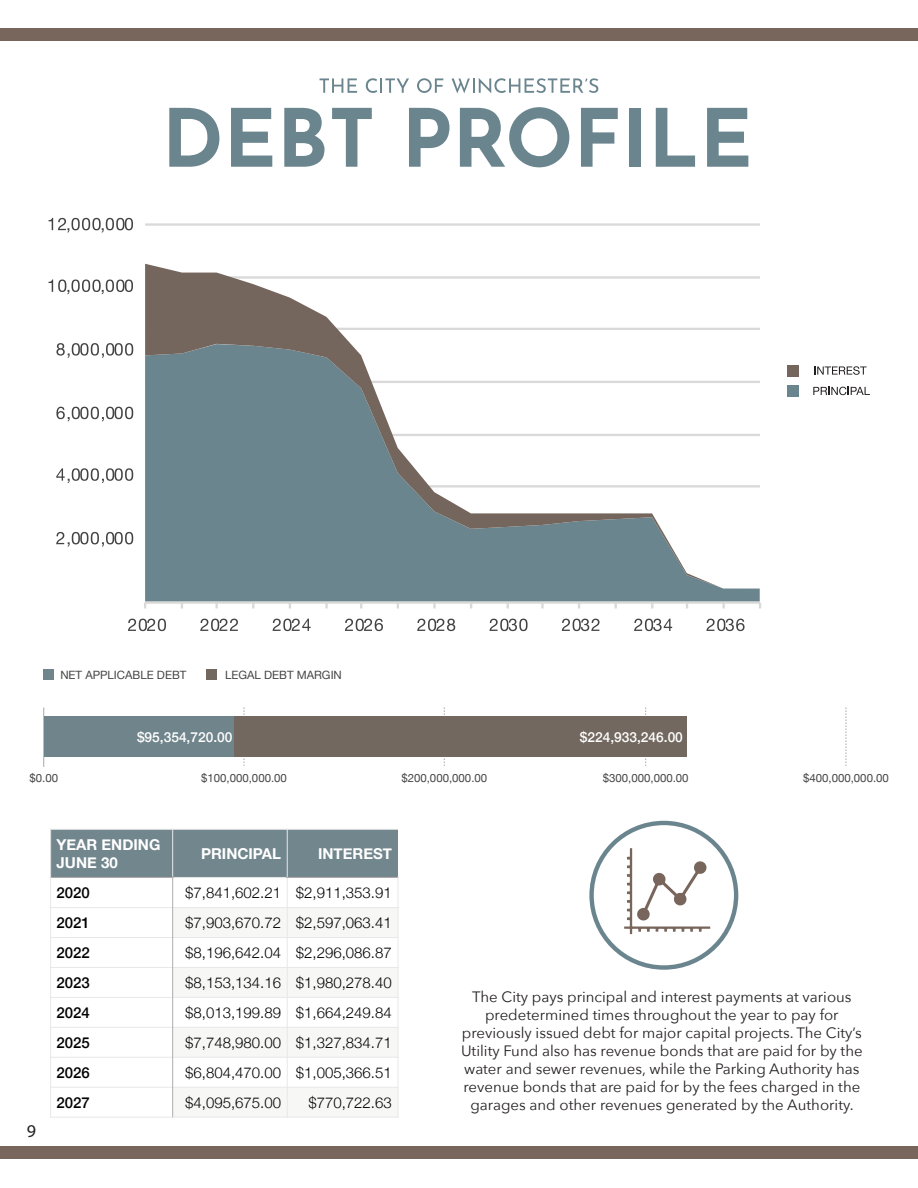
<style>
.page{position:relative;width:918px;height:1188px;background:#fff}
.page>*{position:absolute;margin:0;border:0;box-sizing:border-box;transform-origin:0 0}
.t1{font:18px "Myriad Pro";color:#231f20}
.t2{font:15px/18px "Avenir Next";color:#231f20;text-align:center}
.t3{font:300 15px "Helvetica Neue";color:#010101}
.t4{font:700 15px/18px "Helvetica Neue";color:#fff}
.t5{font:500 15px "Helvetica Neue";color:#010101}
.t6{font:500 13.8px "Helvetica Neue";color:#fff}
.t7{font:11.4px "Helvetica Neue";color:#454545}
</style>
<div class="page">
<div style="left:0;top:28px;width:918px;height:13px;background:#78655c"></div>
<div style="left:0;top:1146px;width:918px;height:13px;background:#78655c"></div>
<svg style="left:320px;top:78px;width:37px;height:15px"></svg>
<svg style="left:366px;top:78px;width:43px;height:15px"></svg>
<svg style="left:417px;top:78px;width:26px;height:15px"></svg>
<svg style="left:452px;top:78px;width:146px;height:15px"></svg>
<svg style="left:169px;top:108px;width:50px;height:59px"></svg>
<svg style="left:231px;top:108px;width:41px;height:59px"></svg>
<svg style="left:284px;top:108px;width:40px;height:59px"></svg>
<svg style="left:332px;top:108px;width:40px;height:59px"></svg>
<svg style="left:409px;top:108px;width:40px;height:59px"></svg>
<svg style="left:460px;top:107px;width:109px;height:60px"></svg>
<svg style="left:581px;top:108px;width:37px;height:59px"></svg>
<div style="left:629px;top:108px;width:12px;height:59px;background:#6a858e"></div>
<svg style="left:656px;top:108px;width:39px;height:59px"></svg>
<svg style="left:707px;top:108px;width:41px;height:59px"></svg>
<svg style="left:814px;top:366px;width:53px;height:9px"></svg>
<svg style="left:813px;top:387px;width:57px;height:8px"></svg>
<svg style="left:589px;top:821px;width:149px;height:149px"></svg>
<div style="left:51px;top:829px;width:122px;height:48px;background:#72868e"></div>
<div style="left:173px;top:829px;width:114px;height:48px;background:#72868e"></div>
<div style="left:287px;top:829px;width:111px;height:48px;background:#72868e"></div>
<div style="left:173px;top:908px;width:114px;height:30px;background:#f7f7f6"></div>
<div style="left:287px;top:908px;width:111px;height:30px;background:#f7f7f6"></div>
<div style="left:173px;top:967px;width:114px;height:30px;background:#f7f7f6"></div>
<div style="left:287px;top:967px;width:111px;height:30px;background:#f7f7f6"></div>
<div style="left:173px;top:1027px;width:114px;height:30px;background:#f7f7f6"></div>
<div style="left:287px;top:1027px;width:111px;height:30px;background:#f7f7f6"></div>
<div style="left:173px;top:1087px;width:114px;height:30px;background:#f7f7f6"></div>
<div style="left:287px;top:1087px;width:111px;height:30px;background:#f7f7f6"></div>
<hr style="left:287px;top:829px;width:1px;height:48px;background:#e9e8e8">
<hr style="left:287px;top:877px;width:1px;height:31px;background:#e9e8e8">
<hr style="left:287px;top:908px;width:1px;height:30px;background:#e9e8e8">
<svg style="left:287px;top:938px;width:1px;height:29px"></svg>
<hr style="left:287px;top:967px;width:1px;height:30px;background:#e9e8e8">
<hr style="left:287px;top:997px;width:1px;height:30px;background:#e9e8e8">
<hr style="left:287px;top:1027px;width:1px;height:91px;background:#e9e8e8">
<hr style="left:50px;top:907px;width:123px;height:1px;background:#e9e8e8">
<hr style="left:173px;top:907px;width:114px;height:1px;background:#e9e8e8">
<hr style="left:287px;top:907px;width:112px;height:1px;background:#e9e8e8">
<hr style="left:50px;top:937px;width:123px;height:1px;background:#e9e8e8">
<hr style="left:173px;top:937px;width:114px;height:1px;background:#e9e8e8">
<hr style="left:287px;top:937px;width:112px;height:1px;background:#e9e8e8">
<hr style="left:50px;top:967px;width:123px;height:1px;background:#e9e8e8">
<hr style="left:173px;top:967px;width:114px;height:1px;background:#e9e8e8">
<hr style="left:287px;top:967px;width:112px;height:1px;background:#e9e8e8">
<hr style="left:50px;top:997px;width:123px;height:1px;background:#e9e8e8">
<hr style="left:173px;top:997px;width:114px;height:1px;background:#e9e8e8">
<hr style="left:287px;top:997px;width:112px;height:1px;background:#e9e8e8">
<hr style="left:50px;top:1027px;width:123px;height:1px;background:#e9e8e8">
<hr style="left:173px;top:1027px;width:114px;height:1px;background:#e9e8e8">
<hr style="left:287px;top:1027px;width:112px;height:1px;background:#e9e8e8">
<hr style="left:50px;top:1057px;width:123px;height:1px;background:#e9e8e8">
<hr style="left:173px;top:1057px;width:114px;height:1px;background:#e9e8e8">
<hr style="left:287px;top:1057px;width:112px;height:1px;background:#e9e8e8">
<hr style="left:50px;top:1087px;width:123px;height:1px;background:#e9e8e8">
<hr style="left:173px;top:1087px;width:114px;height:1px;background:#e9e8e8">
<hr style="left:287px;top:1087px;width:112px;height:1px;background:#e9e8e8">
<hr style="left:172px;top:829px;width:1px;height:48px;background:#e9e8e8">
<hr style="left:172px;top:877px;width:1px;height:241px;background:#b2adac">
<hr style="left:50px;top:877px;width:123px;height:1px;background:#b2adac">
<hr style="left:173px;top:877px;width:113px;height:1px;background:#e9e8e8">
<hr style="left:286px;top:877px;width:113px;height:1px;background:#b2adac">
<hr style="left:50px;top:829px;width:1px;height:289px;background:#e9e8e8">
<hr style="left:398px;top:877px;width:1px;height:241px;background:#e9e8e8">
<hr style="left:50px;top:829px;width:348px;height:1px;background:#e9e8e8">
<hr style="left:50px;top:1117px;width:123px;height:1px;background:#e9e8e8">
<hr style="left:173px;top:1117px;width:114px;height:1px;background:#e9e8e8">
<hr style="left:287px;top:1117px;width:112px;height:1px;background:#e9e8e8">
<hr style="left:145px;top:223px;width:615px;height:3px;background:#dad9d9">
<div style="left:145px;top:589px;width:615px;height:12px;background:#6a858e"></div>
<svg style="left:145px;top:264px;width:615px;height:325px"></svg>
<svg style="left:722px;top:604px;width:3px;height:4px"></svg>
<svg style="left:541px;top:604px;width:3px;height:4px"></svg>
<svg style="left:433px;top:604px;width:3px;height:4px"></svg>
<svg style="left:325px;top:604px;width:3px;height:4px"></svg>
<svg style="left:215px;top:604px;width:3px;height:4px"></svg>
<hr style="left:145px;top:601px;width:615px;height:3px;background:#dad9d9">
<svg style="left:56px;top:532px;width:77px;height:15px"></svg>
<svg style="left:56px;top:468px;width:77px;height:15px"></svg>
<svg style="left:56px;top:407px;width:77px;height:15px"></svg>
<svg style="left:56px;top:343px;width:77px;height:15px"></svg>
<svg style="left:49px;top:280px;width:84px;height:14px"></svg>
<svg style="left:49px;top:218px;width:84px;height:15px"></svg>
<svg style="left:128px;top:619px;width:38px;height:12px"></svg>
<svg style="left:200px;top:619px;width:38px;height:12px"></svg>
<svg style="left:273px;top:619px;width:38px;height:12px"></svg>
<svg style="left:345px;top:619px;width:38px;height:12px"></svg>
<svg style="left:417px;top:619px;width:38px;height:12px"></svg>
<svg style="left:489px;top:619px;width:39px;height:12px"></svg>
<svg style="left:562px;top:619px;width:37px;height:12px"></svg>
<svg style="left:634px;top:619px;width:38px;height:12px"></svg>
<svg style="left:706px;top:619px;width:39px;height:12px"></svg>
<div style="left:787px;top:365px;width:12px;height:12px;background:#75665d"></div>
<div style="left:787px;top:385px;width:12px;height:12px;background:#6a858e"></div>
<svg style="left:244px;top:707px;width:1px;height:59px"></svg>
<svg style="left:444px;top:707px;width:1px;height:59px"></svg>
<svg style="left:645px;top:707px;width:1px;height:59px"></svg>
<svg style="left:846px;top:707px;width:1px;height:59px"></svg>
<hr style="left:43px;top:708px;width:1px;height:58px;background:#a8a7a8">
<div style="left:234px;top:717px;width:452px;height:40px;background:#72685f"></div>
<div style="left:44px;top:717px;width:190px;height:40px;background:#6f848b"></div>
<div style="left:43px;top:670px;width:10px;height:10px;background:#6f848b"></div>
<div style="left:207px;top:670px;width:10px;height:10px;background:#72685f"></div>
<p class="t7" style="left:60px;top:667px;width:128px">NET APPLICABLE DEBT</p>
<p class="t7" style="left:225px;top:667px;width:118px">LEGAL DEBT MARGIN</p>
<p class="t6" style="left:137px;top:726px;width:97px">$95,354,720.00</p>
<p class="t6" style="left:580px;top:726px;width:105px">$224,933,246.00</p>
<p class="t7" style="left:29px;top:770px;width:30px">$0.00</p>
<p class="t7" style="left:201px;top:770px;width:87px">$100,000,000.00</p>
<p class="t7" style="left:401px;top:770px;width:87px">$200,000,000.00</p>
<p class="t7" style="left:603px;top:770px;width:87px">$300,000,000.00</p>
<p class="t7" style="left:803px;top:770px;width:87px">$400,000,000.00</p>
<p class="t1" style="left:27px;top:1120px;width:11px">9</p>
<p class="t4" style="left:57px;top:836px;width:105px">YEAR ENDING<br>JUNE 30</p>
<p class="t4" style="left:201px;top:845px;width:81px">PRINCIPAL</p>
<p class="t4" style="left:318px;top:845px;width:75px">INTEREST</p>
<p class="t5" style="left:57px;top:880px;width:35px">2020</p>
<p class="t3" style="left:185px;top:881px;width:208px">$7,841,602.21 $2,911,353.91</p>
<p class="t5" style="left:57px;top:910px;width:35px">2021</p>
<p class="t3" style="left:185px;top:911px;width:208px">$7,903,670.72 $2,597,063.41</p>
<p class="t5" style="left:57px;top:940px;width:35px">2022</p>
<p class="t3" style="left:185px;top:941px;width:208px">$8,196,642.04 $2,296,086.87</p>
<p class="t5" style="left:57px;top:970px;width:35px">2023</p>
<p class="t3" style="left:185px;top:971px;width:208px">$8,153,134.16 $1,980,278.40</p>
<p class="t5" style="left:57px;top:1000px;width:35px">2024</p>
<p class="t3" style="left:185px;top:1001px;width:208px">$8,013,199.89 $1,664,249.84</p>
<p class="t5" style="left:57px;top:1030px;width:35px">2025</p>
<p class="t3" style="left:185px;top:1030px;width:208px">$7,748,980.00 $1,327,834.71</p>
<p class="t5" style="left:57px;top:1060px;width:35px">2026</p>
<p class="t3" style="left:185px;top:1060px;width:208px">$6,804,470.00 $1,005,366.51</p>
<p class="t5" style="left:57px;top:1090px;width:35px">2027</p>
<p class="t3" style="left:185px;top:1090px;width:97px">$4,095,675.00</p>
<p class="t3" style="left:308px;top:1090px;width:85px">$770,722.63</p>
<p class="t2" style="left:461px;top:987px;width:403px">The City pays principal and interest payments at various predetermined times throughout the year to pay for previously issued debt for major capital projects. The City’s Utility Fund also has revenue bonds that are paid for by the water and sewer revenues, while the Parking Authority has revenue bonds that are paid for by the fees charged in the garages and other revenues generated by the Authority.</p>
</div>
